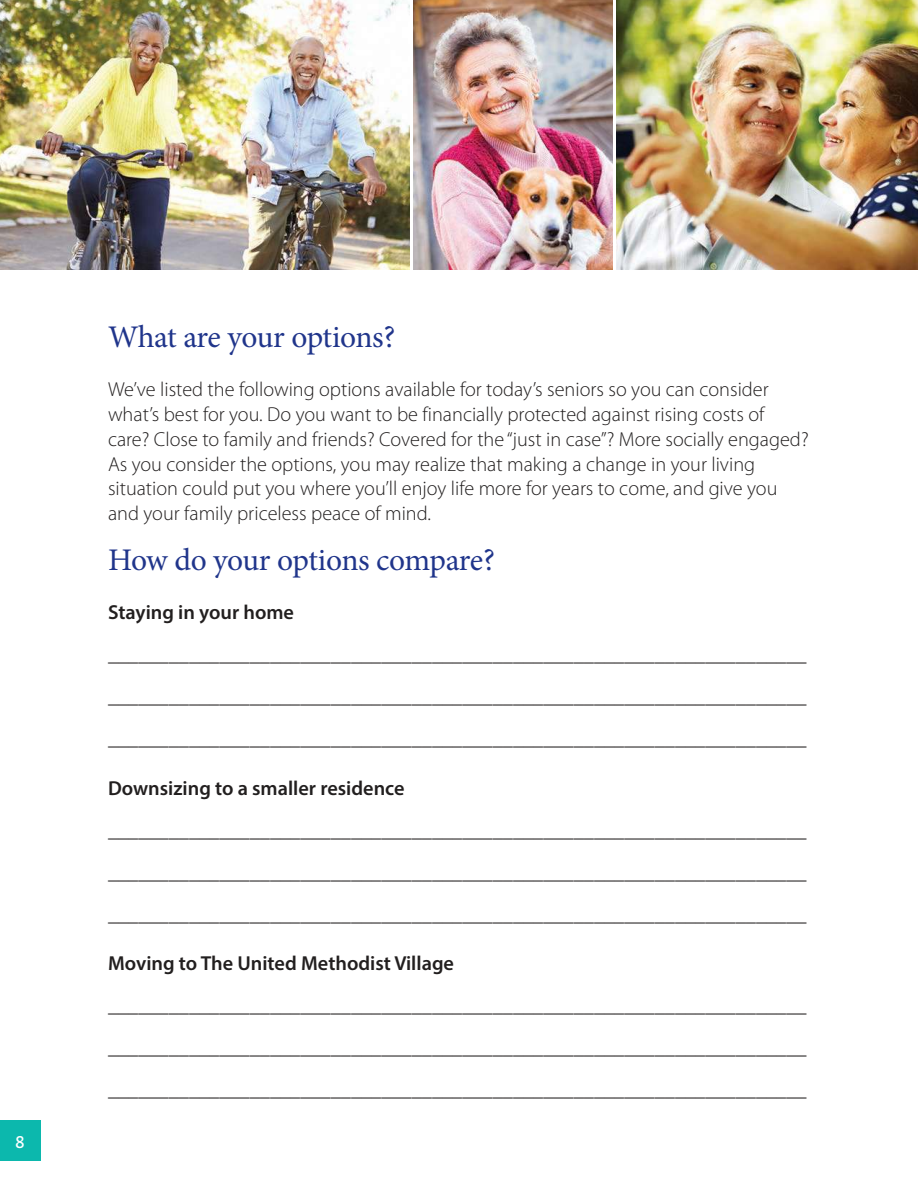
<style>
.page{position:relative;width:918px;height:1188px;background:#fff}
.page>*{position:absolute;margin:0;border:0;box-sizing:border-box;transform-origin:0 0}
.t1{font:31.5px "Minion Pro";letter-spacing:-.02em;color:#20358b}
.t2{font:300 20.25px/42px "Myriad Pro";color:#221f1f;text-align:justify}
.t3{font:600 20.25px "Myriad Pro";color:#221f1f}
.t4{font:500 20.25px "Alegreya Sans";color:#fff}
</style>
<div class="page">
<img style="left:0;top:0;width:918px;height:270px">
<div style="left:0;top:1120px;width:41px;height:41px;background:#0cb8ad"></div>
<hr style="left:613px;top:0;width:3px;height:283px;background:#fff">
<hr style="left:410px;top:0;width:3px;height:283px;background:#fff">
<p class="t4" style="left:15px;top:1133px;width:11px">8</p>
<h1 class="t1" style="left:108px;top:324px;width:289px">What are your options?</h1>
<p class="t2" style="left:108px;top:379px;width:702px;line-height:24.8px;text-align:left">We’ve listed the following options available for today’s seniors so you can consider what’s best for you. Do you want to be financially protected against rising costs of care? Close to family and friends? Covered for the “just in case”? More socially engaged?<br>As you consider the options, you may realize that making a change in your living situation could put you where you’ll enjoy life more for years to come, and give you and your family priceless peace of mind.</p>
<h1 class="t1" style="left:108px;top:547px;width:388px">How do your options compare?</h1>
<p class="t3" style="left:108px;top:605px;width:188px">Staying in your home</p>
<p class="t2" style="left:108px;top:635px;width:700px">_____________________________________________________________________ _____________________________________________________________________ _____________________________________________________________________</p>
<p class="t3" style="left:108px;top:780px;width:298px">Downsizing to a smaller residence</p>
<p class="t2" style="left:108px;top:810px;width:700px">_____________________________________________________________________ _____________________________________________________________________ _____________________________________________________________________</p>
<p class="t3" style="left:108px;top:956px;width:348px">Moving to The United Methodist Village</p>
<p class="t2" style="left:108px;top:986px;width:700px">_____________________________________________________________________ _____________________________________________________________________ _____________________________________________________________________</p>
</div>
